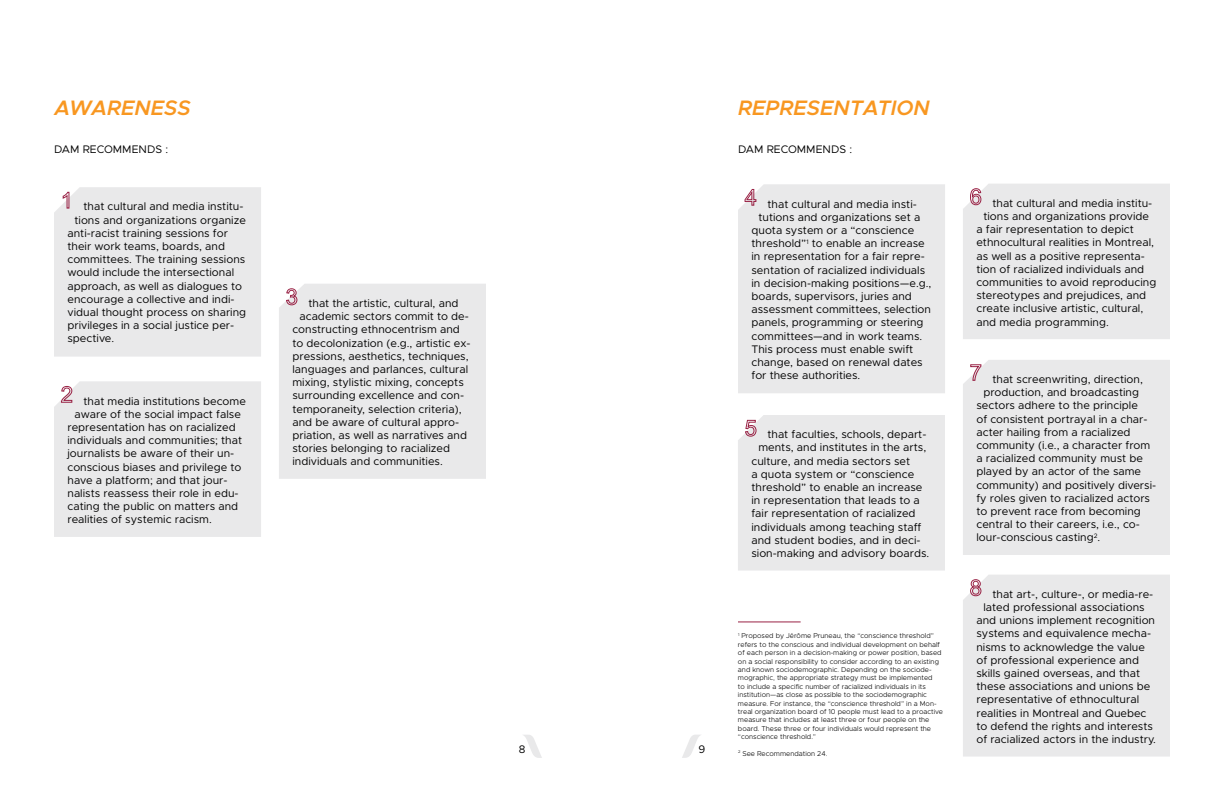
<style>
.page{position:relative;width:1224px;height:792px;background:#fff}
.page>*{position:absolute;margin:0;border:0;box-sizing:border-box;transform-origin:0 0}
.t1{font:italic 600 21px "Metropolis";color:#f89721}
.t2{font:11px "Metropolis";color:#000}
.t3{font:300 7px/8.4px "Metropolis";color:#000}
</style>
<div class="page">
<svg style="left:682px;top:735px;width:18px;height:23px"></svg>
<svg style="left:523px;top:735px;width:19px;height:23px"></svg>
<div style="left:54px;top:187px;width:207px;height:170px;background:#e9e9ea"></div>
<div style="left:54px;top:381px;width:207px;height:156px;background:#e9e9ea"></div>
<div style="left:279px;top:284px;width:207px;height:195px;background:#e9e9ea"></div>
<svg style="left:286px;top:288px;width:12px;height:18px"></svg>
<div style="left:738px;top:184px;width:207px;height:209px;background:#e9e9ea"></div>
<svg style="left:744px;top:188px;width:13px;height:18px"></svg>
<div style="left:738px;top:415px;width:207px;height:156px;background:#e9e9ea"></div>
<div style="left:963px;top:184px;width:207px;height:155px;background:#e9e9ea"></div>
<hr style="left:738px;top:621px;width:63px;height:1px;background:#992245">
<div style="left:963px;top:360px;width:207px;height:195px;background:#e9e9ea"></div>
<svg style="left:970px;top:364px;width:12px;height:17px"></svg>
<div style="left:963px;top:575px;width:207px;height:182px;background:#e9e9ea"></div>
<h1 class="t1" style="left:54px;top:95px;width:138px">AWARENESS</h1>
<p class="t2" style="left:54px;top:143px;width:116px">DAM RECOMMENDS :</p>
<p class="t2" style="left:84px;top:200px;width:161px">that cultural and media institu-</p>
<p class="t2" style="left:75px;top:213px;width:173px">tions and organizations organize</p>
<p class="t2" style="left:68px;top:226px;width:162px">anti-racist training sessions for</p>
<p class="t2" style="left:68px;top:239px;width:159px">their work teams, boards, and</p>
<p class="t2" style="left:68px;top:253px;width:179px">committees. The training sessions</p>
<p class="t2" style="left:68px;top:266px;width:168px">would include the intersectional</p>
<p class="t2" style="left:68px;top:279px;width:176px">approach, as well as dialogues to</p>
<p class="t2" style="left:68px;top:292px;width:169px">encourage a collective and indi-</p>
<p class="t2" style="left:68px;top:305px;width:180px">vidual thought process on sharing</p>
<p class="t2" style="left:68px;top:319px;width:168px">privileges in a social justice per-</p>
<p class="t2" style="left:68px;top:332px;width:48px">spective.</p>
<p class="t2" style="left:84px;top:394px;width:164px">that media institutions become</p>
<p class="t2" style="left:75px;top:407px;width:168px">aware of the social impact false</p>
<p class="t2" style="left:68px;top:420px;width:170px">representation has on racialized</p>
<p class="t2" style="left:68px;top:434px;width:176px">individuals and communities; that</p>
<p class="t2" style="left:68px;top:447px;width:168px">journalists be aware of their un-</p>
<p class="t2" style="left:68px;top:460px;width:175px">conscious biases and privilege to</p>
<p class="t2" style="left:68px;top:473px;width:162px">have a platform; and that jour-</p>
<p class="t2" style="left:68px;top:486px;width:173px">nalists reassess their role in edu-</p>
<p class="t2" style="left:68px;top:500px;width:172px">cating the public on matters and</p>
<p class="t2" style="left:68px;top:513px;width:146px">realities of systemic racism.</p>
<p class="t2" style="left:308px;top:296px;width:152px">that the artistic, cultural, and</p>
<p class="t2" style="left:299px;top:310px;width:171px">academic sectors commit to de-</p>
<p class="t2" style="left:292px;top:323px;width:169px">constructing ethnocentrism and</p>
<p class="t2" style="left:292px;top:336px;width:180px">to decolonization (e.g., artistic ex-</p>
<p class="t2" style="left:292px;top:349px;width:178px">pressions, aesthetics, techniques,</p>
<p class="t2" style="left:292px;top:362px;width:177px">languages and parlances, cultural</p>
<p class="t2" style="left:292px;top:376px;width:173px">mixing, stylistic mixing, concepts</p>
<p class="t2" style="left:292px;top:389px;width:173px">surrounding excellence and con-</p>
<p class="t2" style="left:292px;top:402px;width:171px">temporaneity, selection criteria),</p>
<p class="t2" style="left:292px;top:415px;width:168px">and be aware of cultural appro-</p>
<p class="t2" style="left:292px;top:428px;width:176px">priation, as well as narratives and</p>
<p class="t2" style="left:292px;top:442px;width:159px">stories belonging to racialized</p>
<p class="t2" style="left:292px;top:455px;width:152px">individuals and communities.</p>
<p class="t2" style="left:519px;top:743px;width:8px">8</p>
<p class="t2" style="left:699px;top:743px;width:8px">9</p>
<h1 class="t1" style="left:738px;top:95px;width:193px">REPRESENTATION</h1>
<p class="t2" style="left:738px;top:142px;width:116px">DAM RECOMMENDS :</p>
<p class="t2" style="left:768px;top:197px;width:151px">that cultural and media insti-</p>
<p class="t2" style="left:759px;top:210px;width:163px">tutions and organizations set a</p>
<p class="t2" style="left:752px;top:223px;width:164px">quota system or a “conscience</p>
<p class="t2" style="left:752px;top:237px;width:175px">threshold”<sup>1</sup> to enable an increase</p>
<p class="t2" style="left:751px;top:250px;width:175px">in representation for a fair repre-</p>
<p class="t2" style="left:751px;top:263px;width:175px">sentation of racialized individuals</p>
<p class="t2" style="left:751px;top:276px;width:181px">in decision-making positions—e.g.,</p>
<p class="t2" style="left:751px;top:289px;width:162px">boards, supervisors, juries and</p>
<p class="t2" style="left:751px;top:303px;width:181px">assessment committees, selection</p>
<p class="t2" style="left:751px;top:316px;width:174px">panels, programming or steering</p>
<p class="t2" style="left:751px;top:329px;width:172px">committees—and in work teams.</p>
<p class="t2" style="left:751px;top:342px;width:163px">This process must enable swift</p>
<p class="t2" style="left:751px;top:355px;width:173px">change, based on renewal dates</p>
<p class="t2" style="left:751px;top:369px;width:110px">for these authorities.</p>
<p class="t2" style="left:767px;top:428px;width:161px">that faculties, schools, depart-</p>
<p class="t2" style="left:758px;top:441px;width:169px">ments, and institutes in the arts,</p>
<p class="t2" style="left:751px;top:454px;width:160px">culture, and media sectors set</p>
<p class="t2" style="left:751px;top:467px;width:164px">a quota system or “conscience</p>
<p class="t2" style="left:751px;top:480px;width:172px">threshold” to enable an increase</p>
<p class="t2" style="left:751px;top:494px;width:170px">in representation that leads to a</p>
<p class="t2" style="left:751px;top:507px;width:166px">fair representation of racialized</p>
<p class="t2" style="left:751px;top:520px;width:172px">individuals among teaching staff</p>
<p class="t2" style="left:751px;top:533px;width:171px">and student bodies, and in deci-</p>
<p class="t2" style="left:751px;top:546px;width:179px">sion-making and advisory boards.</p>
<p class="t3" style="left:738px;top:632px;width:207px"><sup>1</sup> Proposed by Jérôme Pruneau, the “conscience threshold” refers to the conscious and individual development on behalf of each person in a decision-making or power position, based on a social responsibility to consider according to an existing and known sociodemographic. Depending on the sociode&shy;mographic, the appropriate strategy must be implemented<br>to include a specific number of racialized individuals in its institution—as close as possible to the sociodemographic measure. For instance, the “conscience threshold” in a Mon&shy;treal organization board of 10 people must lead to a proactive measure that includes at least three or four people on the board. These three or four individuals would represent the “conscience threshold.”</p>
<p class="t3" style="left:738px;top:749px;width:91px"><sup>2</sup> See Recommendation 24.</p>
<p class="t2" style="left:992px;top:196px;width:161px">that cultural and media institu-</p>
<p class="t2" style="left:983px;top:209px;width:167px">tions and organizations provide</p>
<p class="t2" style="left:976px;top:223px;width:159px">a fair representation to depict</p>
<p class="t2" style="left:976px;top:236px;width:179px">ethnocultural realities in Montreal,</p>
<p class="t2" style="left:976px;top:249px;width:170px">as well as a positive representa-</p>
<p class="t2" style="left:976px;top:262px;width:169px">tion of racialized individuals and</p>
<p class="t2" style="left:976px;top:275px;width:181px">communities to avoid reproducing</p>
<p class="t2" style="left:976px;top:289px;width:171px">stereotypes and prejudices, and</p>
<p class="t2" style="left:976px;top:302px;width:168px">create inclusive artistic, cultural,</p>
<p class="t2" style="left:976px;top:315px;width:134px">and media programming.</p>
<p class="t2" style="left:992px;top:372px;width:152px">that screenwriting, direction,</p>
<p class="t2" style="left:983px;top:386px;width:157px">production, and broadcasting</p>
<p class="t2" style="left:976px;top:399px;width:163px">sectors adhere to the principle</p>
<p class="t2" style="left:976px;top:412px;width:173px">of consistent portrayal in a char-</p>
<p class="t2" style="left:976px;top:425px;width:156px">acter hailing from a racialized</p>
<p class="t2" style="left:976px;top:438px;width:175px">community (i.e., a character from</p>
<p class="t2" style="left:976px;top:452px;width:168px">a racialized community must be</p>
<p class="t2" style="left:976px;top:465px;width:166px">played by an actor of the same</p>
<p class="t2" style="left:976px;top:478px;width:181px">community) and positively diversi-</p>
<p class="t2" style="left:976px;top:491px;width:175px">fy roles given to racialized actors</p>
<p class="t2" style="left:976px;top:504px;width:166px">to prevent race from becoming</p>
<p class="t2" style="left:976px;top:518px;width:165px">central to their careers, i.e., co-</p>
<p class="t2" style="left:976px;top:531px;width:125px">lour-conscious casting<sup>2</sup>.</p>
<p class="t2" style="left:992px;top:587px;width:162px">that art-, culture-, or media-re-</p>
<p class="t2" style="left:983px;top:600px;width:163px">lated professional associations</p>
<p class="t2" style="left:976px;top:614px;width:180px">and unions implement recognition</p>
<p class="t2" style="left:976px;top:627px;width:176px">systems and equivalence mecha-</p>
<p class="t2" style="left:976px;top:640px;width:170px">nisms to acknowledge the value</p>
<p class="t2" style="left:976px;top:653px;width:164px">of professional experience and</p>
<p class="t2" style="left:976px;top:666px;width:165px">skills gained overseas, and that</p>
<p class="t2" style="left:976px;top:680px;width:176px">these associations and unions be</p>
<p class="t2" style="left:976px;top:693px;width:164px">representative of ethnocultural</p>
<p class="t2" style="left:976px;top:706px;width:172px">realities in Montreal and Quebec</p>
<p class="t2" style="left:976px;top:719px;width:178px">to defend the rights and interests</p>
<p class="t2" style="left:976px;top:732px;width:181px">of racialized actors in the industry.</p>
</div>
